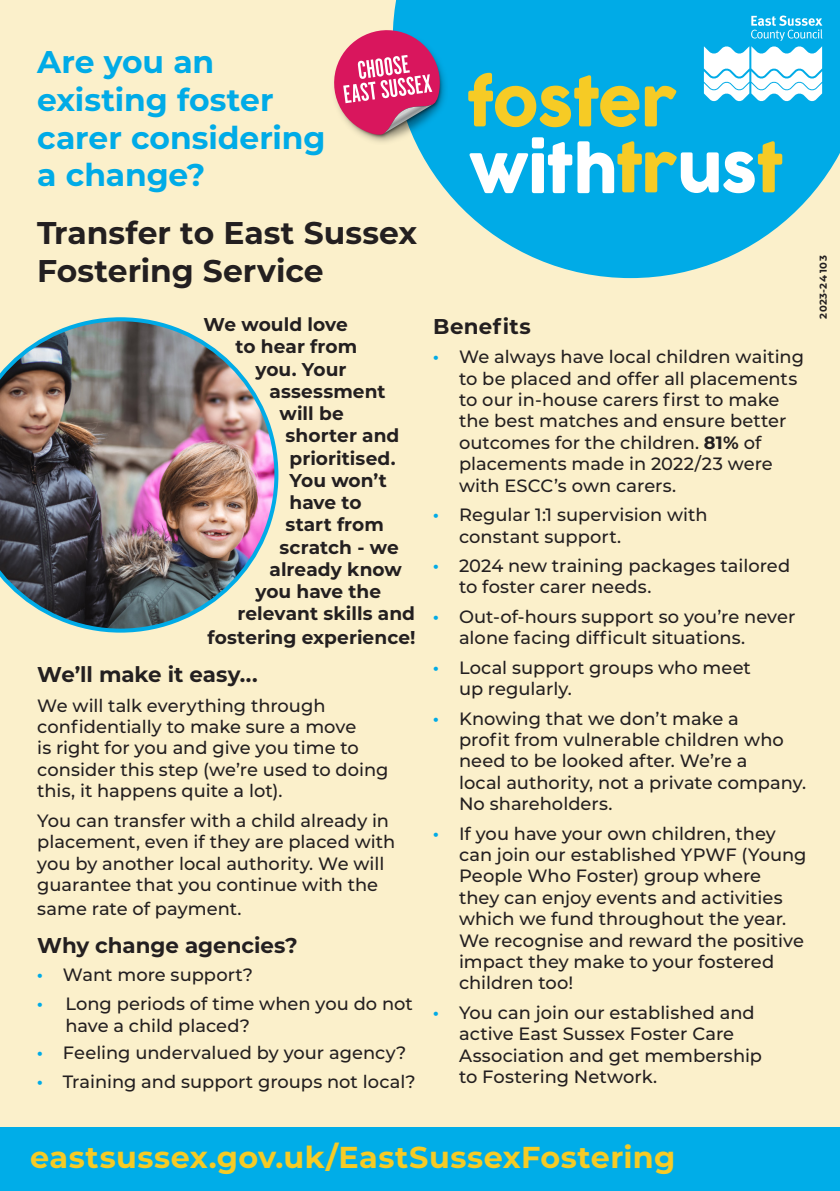
<style>
.page{position:relative;width:840px;height:1191px;background:#fff}
.page>*{position:absolute;margin:0;border:0;box-sizing:border-box;transform-origin:0 0}
.t1{font:700 31.4px/37.6px "Montserrat";letter-spacing:-.005em;color:#00abe7}
.t2{font:700 31.4px/37.6px "Montserrat";color:#231f20}
.t3{font:700 30.2px "Montserrat";letter-spacing:.015em;color:#f6cb25}
.t4{font:700 21.4px "Montserrat";color:#231f20}
.t5{font:700 18.6px "Montserrat";letter-spacing:.005em;color:#231f20}
.t6{font:500 17.8px/21.4px "Montserrat";color:#231f20}
.t7{font:700 10px "Montserrat";letter-spacing:.03em;color:#231f20}
.s1{font-family:"Myriad Pro";font-weight:400;font-size:20px;color:#00abe7}
.s2{font-weight:700}
</style>
<div class="page">
<div style="left:0;top:1125px;width:839px;height:66px;background:#00ade8"></div>
<div style="left:0;top:0;width:839px;height:1126px;background:#fbf0cb"></div>
<svg style="left:393px;top:0;width:446px;height:278px;fill:#00abe7"></svg>
<svg style="left:703px;top:16px;width:119px;height:86px;background:#89d8f3"></svg>
<svg style="left:468px;top:73px;width:208px;height:54px;background:#71b98d"></svg>
<svg style="left:469px;top:137px;width:312px;height:56px;background:#72cad7"></svg>
<img style="left:363px;top:26px;width:84px;height:119px">
<svg style="left:334px;top:28px;width:111px;height:108px;background:#b76490"></svg>
<img style="left:0;top:317px;width:278px;height:315px">
<p class="t1" style="left:37px;top:42px;width:289px">Are you an existing foster carer considering a change?</p>
<p class="t2" style="left:37px;top:212px;width:381px">Transfer to East Sussex<br>Fostering Service</p>
<p class="t5" style="left:203px;top:311px;width:146px">We would love</p>
<p class="t5" style="left:235px;top:333px;width:123px">to hear from</p>
<p class="t5" style="left:255px;top:355px;width:92px">you. Your</p>
<p class="t5" style="left:269px;top:378px;width:117px">assessment</p>
<p class="t5" style="left:279px;top:400px;width:66px">will be</p>
<p class="t5" style="left:285px;top:422px;width:115px">shorter and</p>
<p class="t5" style="left:289px;top:444px;width:107px">prioritised.</p>
<p class="t5" style="left:289px;top:467px;width:99px">You won’t</p>
<p class="t5" style="left:289px;top:489px;width:73px">have to</p>
<p class="t5" style="left:285px;top:511px;width:100px">start from</p>
<p class="t5" style="left:279px;top:533px;width:121px">scratch - we</p>
<p class="t5" style="left:269px;top:556px;width:134px">already know</p>
<p class="t5" style="left:255px;top:578px;width:127px">you have the</p>
<p class="t5" style="left:237px;top:600px;width:179px">relevant skills and</p>
<p class="t5" style="left:207px;top:624px;width:209px">fostering experience!</p>
<p class="t4" style="left:37px;top:659px;width:222px">We’ll make it easy...</p>
<p class="t6" style="left:37px;top:694px;width:352px">We will talk everything through confidentially to make sure a move<br>is right for you and give you time to consider this step (we’re used to doing this, it happens quite a lot).</p>
<p class="t6" style="left:37px;top:809px;width:359px">You can transfer with a child already in placement, even if they are placed with you by another local authority. We will guarantee that you continue with the</p>
<p class="t6" style="left:37px;top:897px;width:206px">same rate of payment.</p>
<p class="t4" style="left:37px;top:929px;width:262px">Why change agencies?</p>
<p class="t6" style="left:37px;top:963px;width:217px"><span class="s1">•</span> Want more support?</p>
<p class="t6" style="left:65px;top:992px;width:349px;text-indent:-28px"><span class="s1">•</span> Long periods of time when you do not have a child placed?</p>
<p class="t6" style="left:37px;top:1041px;width:370px"><span class="s1">•</span> Feeling undervalued by your agency?</p>
<p class="t6" style="left:37px;top:1070px;width:380px"><span class="s1">•</span> Training and support groups not local?</p>
<p class="t4" style="left:433px;top:311px;width:99px">Benefits</p>
<p class="t6" style="left:458px;top:345px;width:346px;text-indent:-26px"><span class="s1">•</span> We always have local children waiting to be placed and offer all placements to our in-house carers first to make the best matches and ensure better outcomes for the children. <span class="s2">81%</span> of placements made in 2022/23 were with ESCC’s own carers.</p>
<p class="t6" style="left:458px;top:503px;width:250px;text-indent:-26px"><span class="s1">•</span> Regular 1:1 supervision with constant support.</p>
<p class="t6" style="left:458px;top:554px;width:332px;text-indent:-26px"><span class="s1">•</span> 2024 new training packages tailored to foster carer needs.</p>
<p class="t6" style="left:458px;top:605px;width:337px;text-indent:-26px"><span class="s1">•</span> Out-of-hours support so you’re never alone facing difficult situations.</p>
<p class="t6" style="left:458px;top:656px;width:293px;text-indent:-26px"><span class="s1">•</span> Local support groups who meet up regularly.</p>
<p class="t6" style="left:458px;top:707px;width:348px;text-indent:-26px"><span class="s1">•</span> Knowing that we don’t make a<br>profit from vulnerable children who need to be looked after. We’re a<br>local authority, not a private company.<br>No shareholders.</p>
<p class="t6" style="left:458px;top:822px;width:349px;text-indent:-26px"><span class="s1">•</span> If you have your own children, they can join our established YPWF (Young<br>People Who Foster) group where<br>they can enjoy events and activities which we fund throughout the year.<br>We recognise and reward the positive impact they make to your fostered children too!</p>
<p class="t6" style="left:458px;top:1001px;width:304px;text-indent:-26px"><span class="s1">•</span> You can join our established and active East Sussex Foster Care<br>Association and get membership to Fostering Network.</p>
<p class="t7" style="left:815px;top:318px;width:64px;rotate:-90deg">2023-24 103</p>
<p class="t3" style="left:30px;top:1135px;width:646px">eastsussex.gov.uk/EastSussexFostering</p>
</div>
